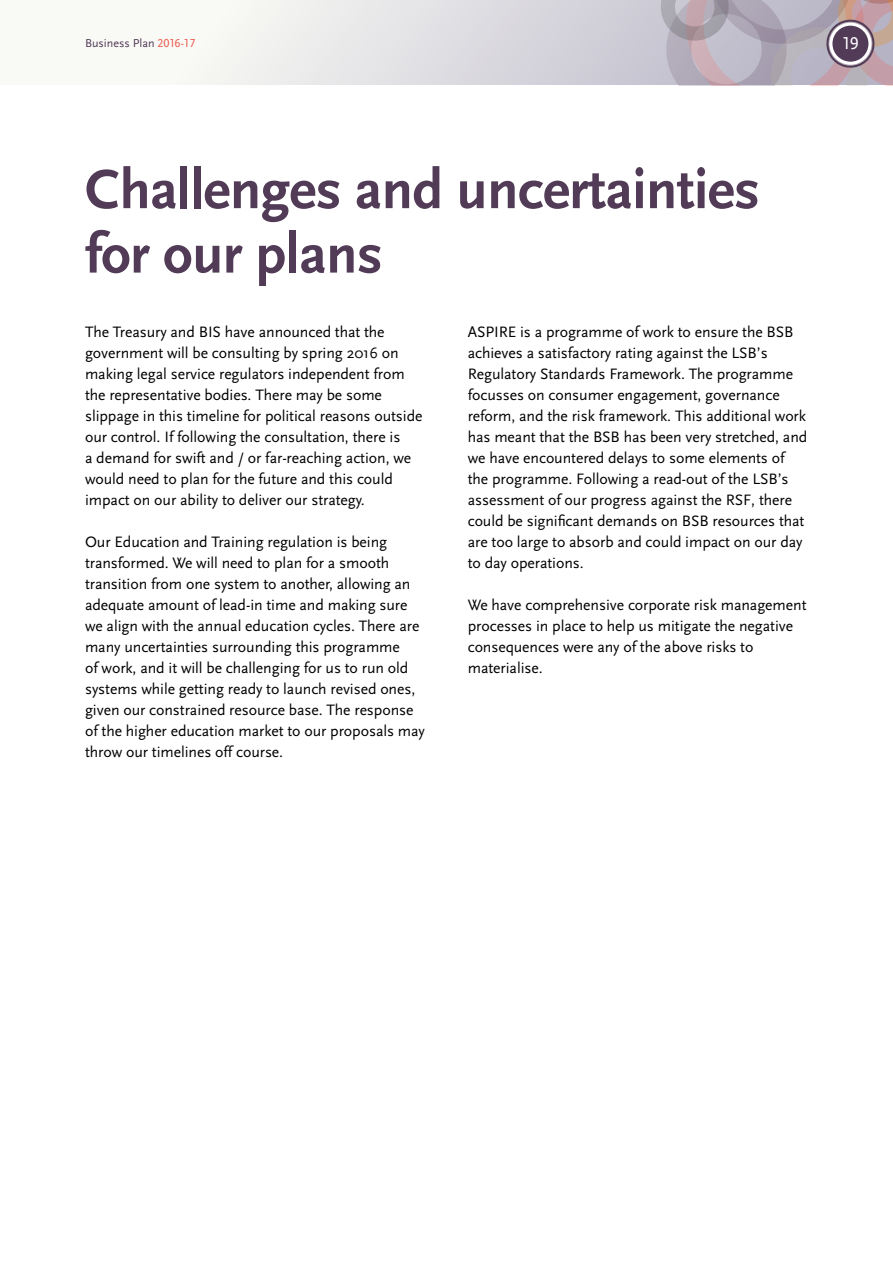
<style>
.page{position:relative;width:893px;height:1263px;background:#fff}
.page>*{position:absolute;margin:0;border:0;box-sizing:border-box;transform-origin:0 0}
.t1{font:700 57.6px/64.5px "Scala Sans";letter-spacing:-.01em;color:#513b57}
.t2{font:18px "Scala Sans Caps";color:#fff}
.t3{font:15.75px/21px "Scala Sans";letter-spacing:-.005em;color:#000}
.t4{font:12px "Scala Sans";color:#513b57}
.s1{font-family:"Scala Sans Caps";color:#eb5b50}
</style>
<div class="page">
<svg style="left:173px;top:0;width:478px;height:85px"></svg>
<svg style="left:651px;top:0;width:242px;height:85px;background:#b2a6b3"></svg>
<p class="t4" style="left:85px;top:37px;width:112px">Business Plan <span class="s1">2016-17</span></p>
<p class="t2" style="left:842px;top:34px;width:18px">19</p>
<h1 class="t1" style="left:85px;top:159px;width:676px">Challenges and uncertainties for our plans</h1>
<p class="t3" style="left:85px;top:321px;width:339px">The Treasury and BIS have announced that the government will be consulting by spring 2016 on making legal service regulators independent from the representative bodies. There may be some slippage in this timeline for political reasons outside our control. If following the consultation, there is<br>a demand for swift and / or far-reaching action, we would need to plan for the future and this could impact on our ability to deliver our strategy.</p>
<p class="t3" style="left:85px;top:531px;width:341px">Our Education and Training regulation is being transformed. We will need to plan for a smooth transition from one system to another, allowing an adequate amount of lead-in time and making sure we align with the annual education cycles. There are many uncertainties surrounding this programme<br>of work, and it will be challenging for us to run old systems while getting ready to launch revised ones, given our constrained resource base. The response of the higher education market to our proposals may throw our timelines off course.</p>
<p class="t3" style="left:468px;top:321px;width:341px">ASPIRE is a programme of work to ensure the BSB achieves a satisfactory rating against the LSB’s Regulatory Standards Framework. The programme focusses on consumer engagement, governance reform, and the risk framework. This additional work has meant that the BSB has been very stretched, and we have encountered delays to some elements of the programme. Following a read-out of the LSB’s assessment of our progress against the RSF, there could be significant demands on BSB resources that are too large to absorb and could impact on our day to day operations.</p>
<p class="t3" style="left:468px;top:594px;width:340px">We have comprehensive corporate risk management processes in place to help us mitigate the negative consequences were any of the above risks to materialise.</p>
</div>
